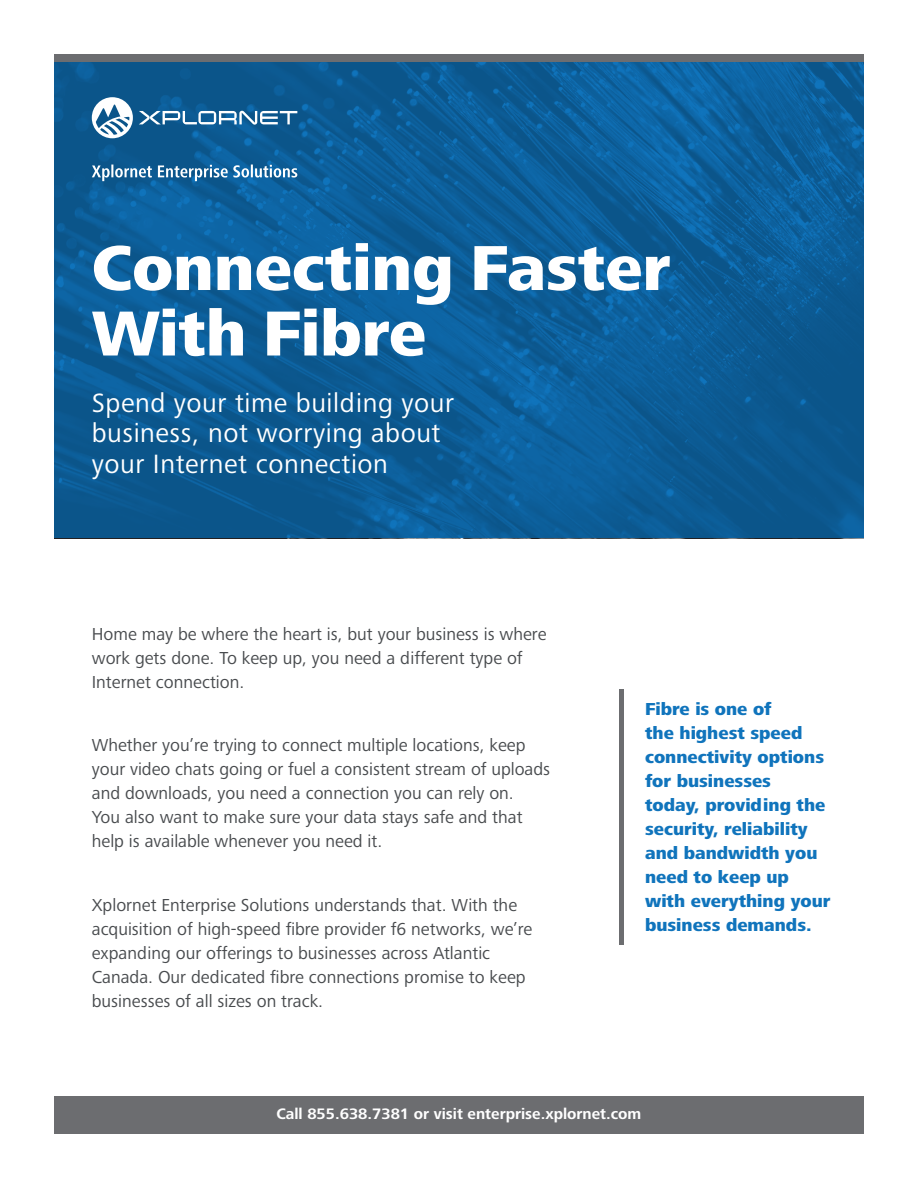
<style>
.page{position:relative;width:918px;height:1188px;background:#fff}
.page>*{position:absolute;margin:0;border:0;box-sizing:border-box;transform-origin:0 0}
.t1{font:800 65.85px/65.6px "Frutiger Next Pro";color:#fff}
.t2{font:27.45px/30.8px "Frutiger Next Pro";letter-spacing:.02em;color:#fff}
.body{font:18px/24px "Frutiger Next Pro";color:#484b4e}
.body-2{font:800 18px/24px "Frutiger Next Pro";color:#1074bc}
.t3{font:700 15.75px "Frutiger Next Pro";color:#fff}
</style>
<div class="page">
<svg style="left:54px;top:62px;width:810px;height:476px;background:#0c5d97"></svg>
<div style="left:54px;top:1096px;width:810px;height:38px;background:#6c6d70"></div>
<div style="left:54px;top:54px;width:810px;height:8px;background:#6c6d70"></div>
<svg style="left:92px;top:97px;width:41px;height:41px"></svg>
<svg style="left:139px;top:111px;width:158px;height:14px"></svg>
<svg style="left:92px;top:165px;width:205px;height:16px"></svg>
<div style="left:619px;top:689px;width:5px;height:256px;background:#6c6d70"></div>
<p class="t1" style="left:92px;top:235px;width:580px">Connecting Faster<br>With Fibre</p>
<p class="t2" style="left:92px;top:387px;width:364px">Spend your time building your business, not worrying about your Internet connection</p>
<p class="body" style="left:92px;top:622px;width:456px">Home may be where the heart is, but your business is where work gets done. To keep up, you need a different type of<br>Internet connection.</p>
<p class="body" style="left:92px;top:733px;width:460px">Whether you’re trying to connect multiple locations, keep your video chats going or fuel a consistent stream of uploads and downloads, you need a connection you can rely on.<br>You also want to make sure your data stays safe and that help is available whenever you need it.</p>
<p class="body" style="left:92px;top:893px;width:442px">Xplornet Enterprise Solutions understands that. With the acquisition of high-speed fibre provider f6 networks, we’re expanding our offerings to businesses across Atlantic Canada. Our dedicated fibre connections promise to keep businesses of all sizes on track.</p>
<p class="body-2" style="left:645px;top:697px;width:187px">Fibre is one of<br>the highest speed connectivity options for businesses<br>today, providing the security, reliability and bandwidth you need to keep up with everything your business demands.</p>
<p class="t3" style="left:277px;top:1105px;width:366px">Call 855.638.7381 or visit enterprise.xplornet.com</p>
</div>
